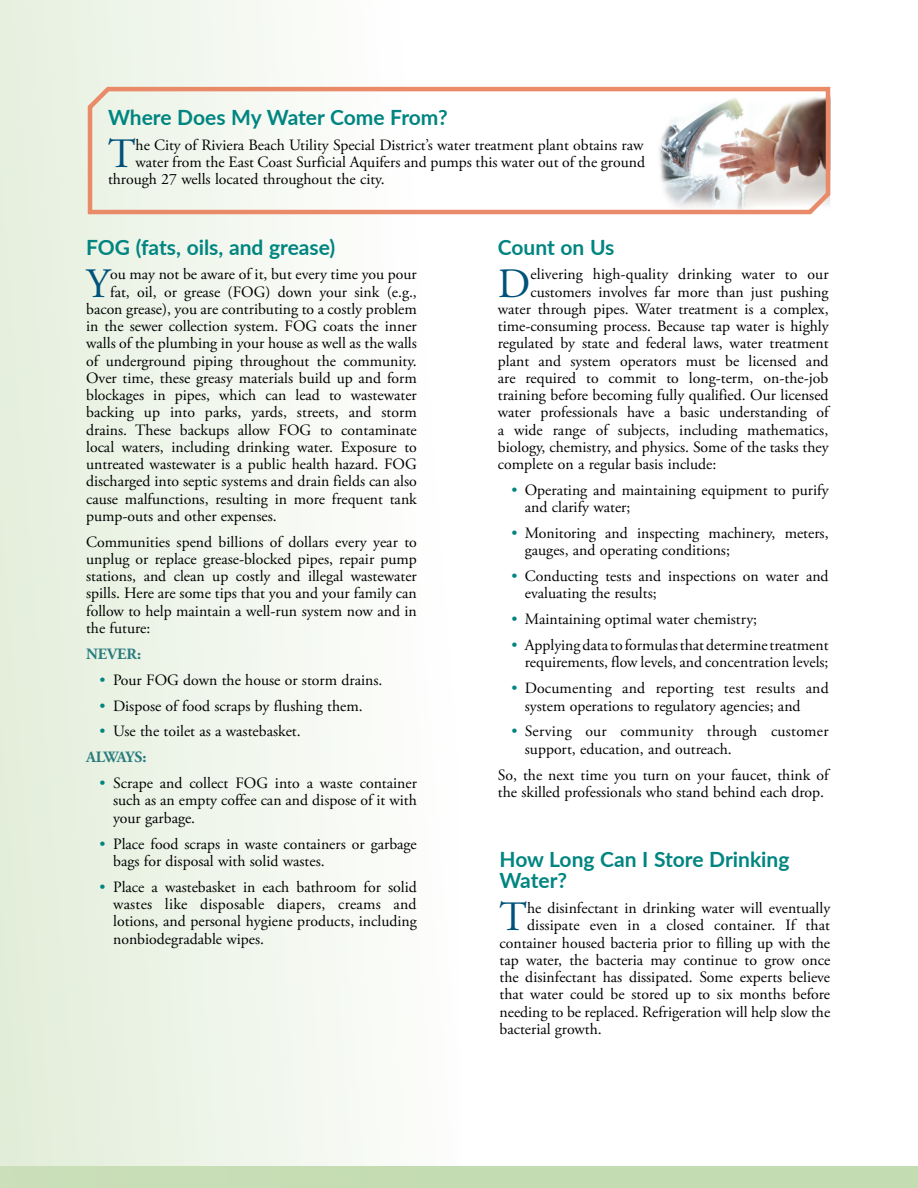
<style>
.page{position:relative;width:918px;height:1188px;background:#fff}
.page>*{position:absolute;margin:0;border:0;box-sizing:border-box;transform-origin:0 0}
.Initial_Cap{font:41.7px "Adobe Garamond Pro";color:#00527a}
.Article_Headline-19{font:700 21px/21px "Lato";color:#008581}
.Initial_Cap-2{font:15.75px "Adobe Garamond Pro";color:#000}
.First_Paragraph{font:15.75px/17.2px "Adobe Garamond Pro";color:#000}
.First_Paragraph-2{font:700 15.75px "Adobe Garamond Pro";color:#297c7f}
.s1{color:#008581}
</style>
<div class="page">
<div style="left:0;top:1166px;width:918px;height:22px;background:#c4dcb1"></div>
<div style="left:0;top:0;width:460px;height:1188px;background:linear-gradient(to right,#e3eedb,#fefefd)"></div>
<svg style="left:86px;top:83px;width:745px;height:134px"></svg>
<p class="Article_Headline-19" style="left:108px;top:106px;width:341px">Where Does My Water Come From?</p>
<p class="Initial_Cap" style="left:108px;top:129px;width:29px">T</p>
<p class="Initial_Cap-2" style="left:136px;top:135px;width:509px">he City of Riviera Beach Utility Special District’s water treatment plant obtains raw</p>
<p class="Initial_Cap-2" style="left:136px;top:152px;width:511px">water from the East Coast Surficial Aquifers and pumps this water out of the ground</p>
<p class="Initial_Cap-2" style="left:108px;top:170px;width:278px">through 27 wells located throughout the city.</p>
<p class="Article_Headline-19" style="left:86px;top:235px;width:251px">FOG (fats, oils, and grease)</p>
<p class="Initial_Cap" style="left:86px;top:258px;width:25px">Y</p>
<p class="Initial_Cap-2" style="left:110px;top:265px;width:308px">ou may not be aware of it, but every time you pour</p>
<p class="Initial_Cap-2" style="left:110px;top:282px;width:308px">fat, oil, or grease (FOG) down your sink (e.g.,</p>
<p class="Initial_Cap-2" style="left:86px;top:299px;width:332px">bacon grease), you are contributing to a costly problem</p>
<p class="Initial_Cap-2" style="left:86px;top:317px;width:332px">in the sewer collection system. FOG coats the inner</p>
<p class="Initial_Cap-2" style="left:86px;top:334px;width:332px">walls of the plumbing in your house as well as the walls</p>
<p class="Initial_Cap-2" style="left:86px;top:351px;width:332px">of underground piping throughout the community.</p>
<p class="Initial_Cap-2" style="left:86px;top:368px;width:332px">Over time, these greasy materials build up and form</p>
<p class="Initial_Cap-2" style="left:86px;top:386px;width:332px">blockages in pipes, which can lead to wastewater</p>
<p class="Initial_Cap-2" style="left:86px;top:403px;width:332px">backing up into parks, yards, streets, and storm</p>
<p class="Initial_Cap-2" style="left:86px;top:420px;width:332px">drains. These backups allow FOG to contaminate</p>
<p class="Initial_Cap-2" style="left:86px;top:437px;width:332px">local waters, including drinking water. Exposure to</p>
<p class="Initial_Cap-2" style="left:86px;top:455px;width:332px">untreated wastewater is a public health hazard. FOG</p>
<p class="Initial_Cap-2" style="left:86px;top:472px;width:332px">discharged into septic systems and drain fields can also</p>
<p class="Initial_Cap-2" style="left:86px;top:489px;width:332px">cause malfunctions, resulting in more frequent tank</p>
<p class="Initial_Cap-2" style="left:86px;top:506px;width:192px">pump-outs and other expenses.</p>
<p class="First_Paragraph" style="left:86px;top:534px;width:332px;text-align:justify">Communities spend billions of dollars every year to unplug or replace grease-blocked pipes, repair pump stations, and clean up costly and illegal wastewater spills. Here are some tips that you and your family can follow to help maintain a well-run system now and in the future:</p>
<p class="First_Paragraph-2" style="left:86px;top:645px;width:57px">NEVER:</p>
<p class="First_Paragraph" style="left:100px;top:672px;width:284px"><span class="s1">•</span> Pour FOG down the house or storm drains.</p>
<p class="First_Paragraph" style="left:100px;top:698px;width:265px"><span class="s1">•</span> Dispose of food scraps by flushing them.</p>
<p class="First_Paragraph" style="left:100px;top:723px;width:203px"><span class="s1">•</span> Use the toilet as a wastebasket.</p>
<p class="First_Paragraph-2" style="left:86px;top:748px;width:62px">ALWAYS:</p>
<p class="First_Paragraph" style="left:113px;top:775px;width:305px;text-align:justify;text-indent:-14px"><span class="s1">•</span> Scrape and collect FOG into a waste container such as an empty coffee can and dispose of it with your garbage.</p>
<p class="First_Paragraph" style="left:113px;top:836px;width:305px;text-indent:-14px"><span class="s1">•</span> Place food scraps in waste containers or garbage bags for disposal with solid wastes.</p>
<p class="First_Paragraph" style="left:113px;top:879px;width:305px;text-align:justify;text-indent:-14px"><span class="s1">•</span> Place a wastebasket in each bathroom for solid wastes like disposable diapers, creams and lotions, and personal hygiene products, including nonbiodegradable wipes.</p>
<p class="Article_Headline-19" style="left:498px;top:235px;width:118px">Count on Us</p>
<p class="Initial_Cap" style="left:498px;top:258px;width:34px">D</p>
<p class="Initial_Cap-2" style="left:530px;top:265px;width:300px">elivering high-quality drinking water to our</p>
<p class="Initial_Cap-2" style="left:530px;top:282px;width:300px">customers involves far more than just pushing</p>
<p class="Initial_Cap-2" style="left:498px;top:299px;width:332px">water through pipes. Water treatment is a complex,</p>
<p class="Initial_Cap-2" style="left:498px;top:317px;width:332px">time-consuming process. Because tap water is highly</p>
<p class="Initial_Cap-2" style="left:498px;top:334px;width:332px">regulated by state and federal laws, water treatment</p>
<p class="Initial_Cap-2" style="left:498px;top:351px;width:332px">plant and system operators must be licensed and</p>
<p class="Initial_Cap-2" style="left:498px;top:368px;width:332px">are required to commit to long-term, on-the-job</p>
<p class="Initial_Cap-2" style="left:498px;top:386px;width:332px">training before becoming fully qualified. Our licensed</p>
<p class="Initial_Cap-2" style="left:498px;top:403px;width:332px">water professionals have a basic understanding of</p>
<p class="Initial_Cap-2" style="left:498px;top:420px;width:332px">a wide range of subjects, including mathematics,</p>
<p class="Initial_Cap-2" style="left:498px;top:437px;width:332px">biology, chemistry, and physics. Some of the tasks they</p>
<p class="Initial_Cap-2" style="left:498px;top:455px;width:220px">complete on a regular basis include:</p>
<p class="First_Paragraph" style="left:525px;top:482px;width:305px;text-indent:-14px"><span class="s1">•</span> Operating and maintaining equipment to purify and clarify water;</p>
<p class="First_Paragraph" style="left:525px;top:525px;width:305px;text-indent:-14px"><span class="s1">•</span> Monitoring and inspecting machinery, meters, gauges, and operating conditions;</p>
<p class="First_Paragraph" style="left:525px;top:568px;width:305px;text-indent:-14px"><span class="s1">•</span> Conducting tests and inspections on water and evaluating the results;</p>
<p class="First_Paragraph" style="left:511px;top:611px;width:247px"><span class="s1">•</span> Maintaining optimal water chemistry;</p>
<p class="First_Paragraph" style="left:511px;top:637px;width:319px;text-align:right"><span class="s1">•</span> Applying data to formulas that determine treatment requirements, flow levels, and concentration levels;</p>
<p class="First_Paragraph" style="left:525px;top:680px;width:305px;text-indent:-14px"><span class="s1">•</span> Documenting and reporting test results and system operations to regulatory agencies; and</p>
<p class="First_Paragraph" style="left:525px;top:723px;width:305px;text-indent:-14px"><span class="s1">•</span> Serving our community through customer support, education, and outreach.</p>
<p class="First_Paragraph" style="left:498px;top:767px;width:332px">So, the next time you turn on your faucet, think of the skilled professionals who stand behind each drop.</p>
<p class="Article_Headline-19" style="left:500px;top:848px;width:292px">How Long Can I Store Drinking<br>Water?</p>
<p class="Initial_Cap" style="left:500px;top:892px;width:29px">T</p>
<p class="Initial_Cap-2" style="left:527px;top:899px;width:305px">he disinfectant in drinking water will eventually</p>
<p class="Initial_Cap-2" style="left:527px;top:916px;width:304px">dissipate even in a closed container. If that</p>
<p class="Initial_Cap-2" style="left:500px;top:933px;width:332px">container housed bacteria prior to filling up with the</p>
<p class="Initial_Cap-2" style="left:500px;top:950px;width:332px">tap water, the bacteria may continue to grow once</p>
<p class="Initial_Cap-2" style="left:500px;top:968px;width:332px">the disinfectant has dissipated. Some experts believe</p>
<p class="Initial_Cap-2" style="left:500px;top:985px;width:332px">that water could be stored up to six months before</p>
<p class="Initial_Cap-2" style="left:500px;top:1002px;width:332px">needing to be replaced. Refrigeration will help slow the</p>
<p class="Initial_Cap-2" style="left:500px;top:1019px;width:104px">bacterial growth.</p>
</div>
